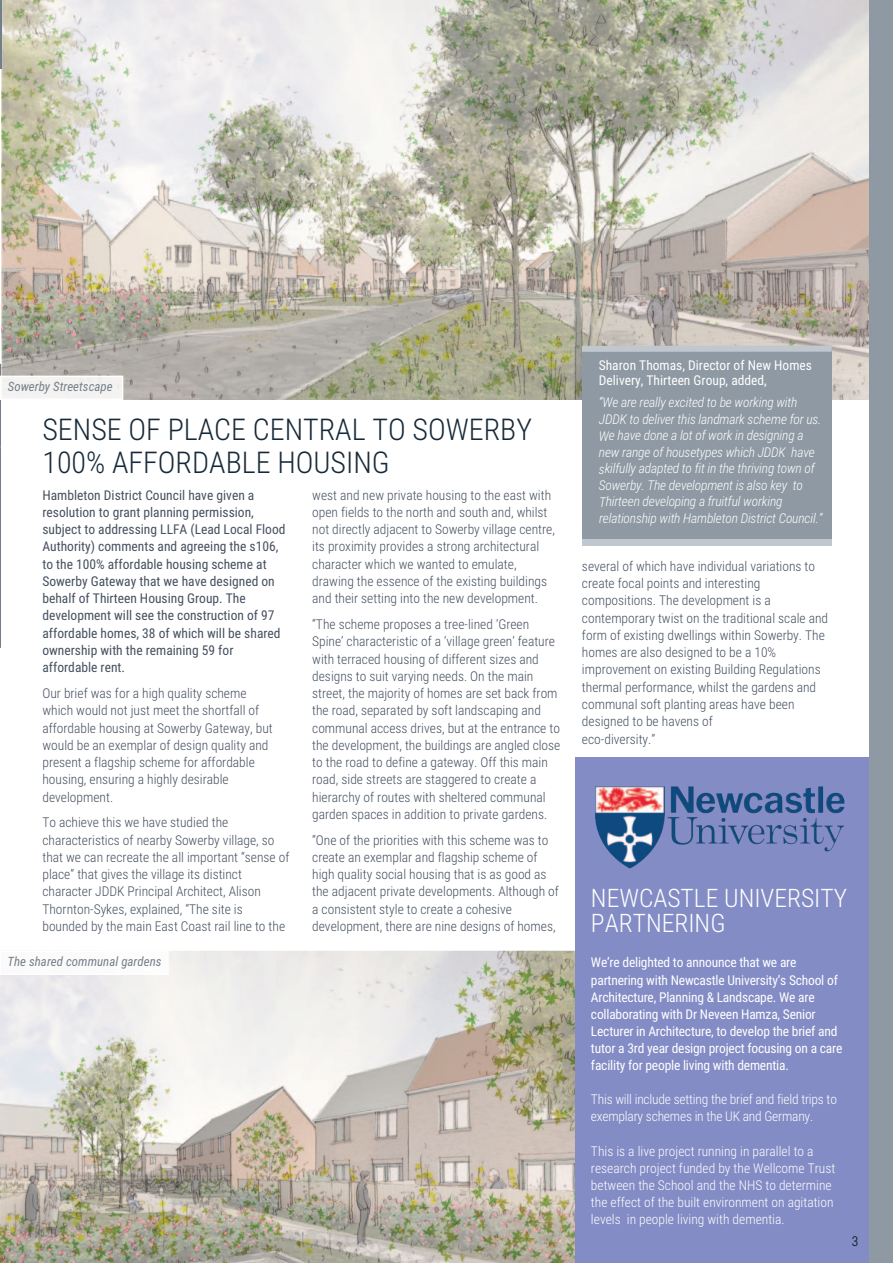
<style>
.page{position:relative;width:893px;height:1263px;background:#fff}
.page>*{position:absolute;margin:0;border:0;box-sizing:border-box;transform-origin:0 0}
.t1{font:300 30px/32.7px "Roboto Condensed";color:#172938}
.t2{font:300 25.5px/25.2px "Roboto Condensed";color:#fff}
.t3{font:300 13.5px/17.2px "Roboto Condensed";color:#45505f}
.t4{font:13.5px/17.2px "Roboto Condensed";color:#45505f}
.t5{font:13.5px/17.1px "Roboto Condensed";letter-spacing:-.015em;color:#fff}
.t6{font:italic 300 13.5px/16.5px "Roboto Condensed";letter-spacing:-.015em;color:#fff}
.t7{font:300 13.5px/17.1px "Roboto Condensed";color:#fff}
.t8{font:300 13.5px "Roboto Condensed";color:#000}
.t9{font:italic 12.9px "Roboto Condensed";color:#727f8a}
</style>
<div class="page">
<img style="left:0;top:949px;width:576px;height:314px">
<div style="left:1px;top:952px;width:166px;height:21px;background:#fff"></div>
<div style="left:576px;top:758px;width:311px;height:505px;background:#838cc5"></div>
<img style="left:2px;top:0;width:868px;height:399px">
<hr style="left:0;top:0;width:1px;height:69px;background:#747d8a">
<div style="left:870px;top:0;width:23px;height:1263px;background:#8e99a3"></div>
<div style="left:1px;top:377px;width:121px;height:21px;background:#f3f2f1"></div>
<img style="left:595px;top:786px;width:228px;height:82px">
<div style="left:582px;top:347px;width:250px;height:196px;background:#8e99a3"></div>
<div style="left:582px;top:346px;width:250px;height:6px;background:#c1c7ce"></div>
<div style="left:582px;top:540px;width:250px;height:6px;background:#c1c7ce"></div>
<svg style="left:0;top:363px;width:1px;height:285px"></svg>
<p class="t9" style="left:8px;top:382px;width:106px">Sowerby Streetscape</p>
<h1 class="t1" style="left:42px;top:415px;width:491px">SENSE OF PLACE CENTRAL TO SOWERBY<br>100% AFFORDABLE HOUSING</h1>
<p class="t4" style="left:42px;top:487px;width:245px">Hambleton District Council have given a resolution to grant planning permission, subject to addressing LLFA (Lead Local Flood Authority) comments and agreeing the s106, to the 100% affordable housing scheme at Sowerby Gateway that we have designed on behalf of Thirteen Housing Group. The development will see the construction of 97 affordable homes, 38 of which will be shared ownership with the remaining 59 for affordable rent.</p>
<p class="t3" style="left:42px;top:686px;width:232px">Our brief was for a high quality scheme which would not just meet the shortfall of affordable housing at Sowerby Gateway, but would be an exemplar of design quality and present a flagship scheme for affordable housing, ensuring a highly desirable development.</p>
<p class="t3" style="left:42px;top:815px;width:249px">To achieve this we have studied the characteristics of nearby Sowerby village, so that we can recreate the all important “sense of place” that gives the village its distinct character JDDK Principal Architect, Alison Thornton-Sykes, explained, “The site is bounded by the main East Coast rail line to the</p>
<p class="t9" style="left:8px;top:957px;width:155px">The shared communal gardens</p>
<p class="t3" style="left:312px;top:487px;width:244px">west and new private housing to the east with open fields to the north and south and, whilst not directly adjacent to Sowerby village centre, its proximity provides a strong architectural character which we wanted to emulate, drawing the essence of the existing buildings and their setting into the new development.</p>
<p class="t3" style="left:312px;top:617px;width:250px">“The scheme proposes a tree-lined ‘Green Spine’ characteristic of a ‘village green’ feature with terraced housing of different sizes and designs to suit varying needs. On the main street, the majority of homes are set back from the road, separated by soft landscaping and communal access drives, but at the entrance to the development, the buildings are angled close to the road to define a gateway. Off this main road, side streets are staggered to create a hierarchy of routes with sheltered communal garden spaces in addition to private gardens.</p>
<p class="t3" style="left:312px;top:832px;width:248px">“One of the priorities with this scheme was to create an exemplar and flagship scheme of high quality social housing that is as good as the adjacent private developments. Although of a consistent style to create a cohesive development, there are nine designs of homes,</p>
<p class="t5" style="left:599px;top:359px;width:215px;line-height:15px">Sharon Thomas, Director of New Homes<br>Delivery, Thirteen Group, added,</p>
<p class="t6" style="left:599px;top:395px;width:225px">“We are really excited to be working with JDDK to deliver this landmark scheme for us.<br>We have done a lot of work in designing a new range of housetypes which JDDK have skilfully adapted to fit in the thriving town of Sowerby. The development is also key to Thirteen developing a fruitful working relationship with Hambleton District Council.”</p>
<p class="t3" style="left:582px;top:559px;width:248px">several of which have individual variations to create focal points and interesting compositions. The development is a contemporary twist on the traditional scale and form of existing dwellings within Sowerby. The homes are also designed to be a 10% improvement on existing Building Regulations thermal performance, whilst the gardens and communal soft planting areas have been designed to be havens of<br>eco-diversity.”</p>
<h2 class="t2" style="left:591px;top:887px;width:258px">NEWCASTLE UNIVERSITY<br>PARTNERING</h2>
<p class="t5" style="left:591px;top:955px;width:253px">We’re delighted to announce that we are partnering with Newcastle University’s School of Architecture, Planning &amp; Landscape. We are collaborating with Dr Neveen Hamza, Senior Lecturer in Architecture, to develop the brief and tutor a 3rd year design project focusing on a care facility for people living with dementia.</p>
<p class="t7" style="left:591px;top:1092px;width:247px">This will include setting the brief and field trips to exemplary schemes in the UK and Germany.</p>
<p class="t7" style="left:591px;top:1143px;width:246px">This is a live project running in parallel to a research project funded by the Wellcome Trust between the School and the NHS to determine the effect of the built environment on agitation levels in people living with dementia.</p>
<p class="t8" style="left:852px;top:1235px;width:8px">3</p>
</div>
